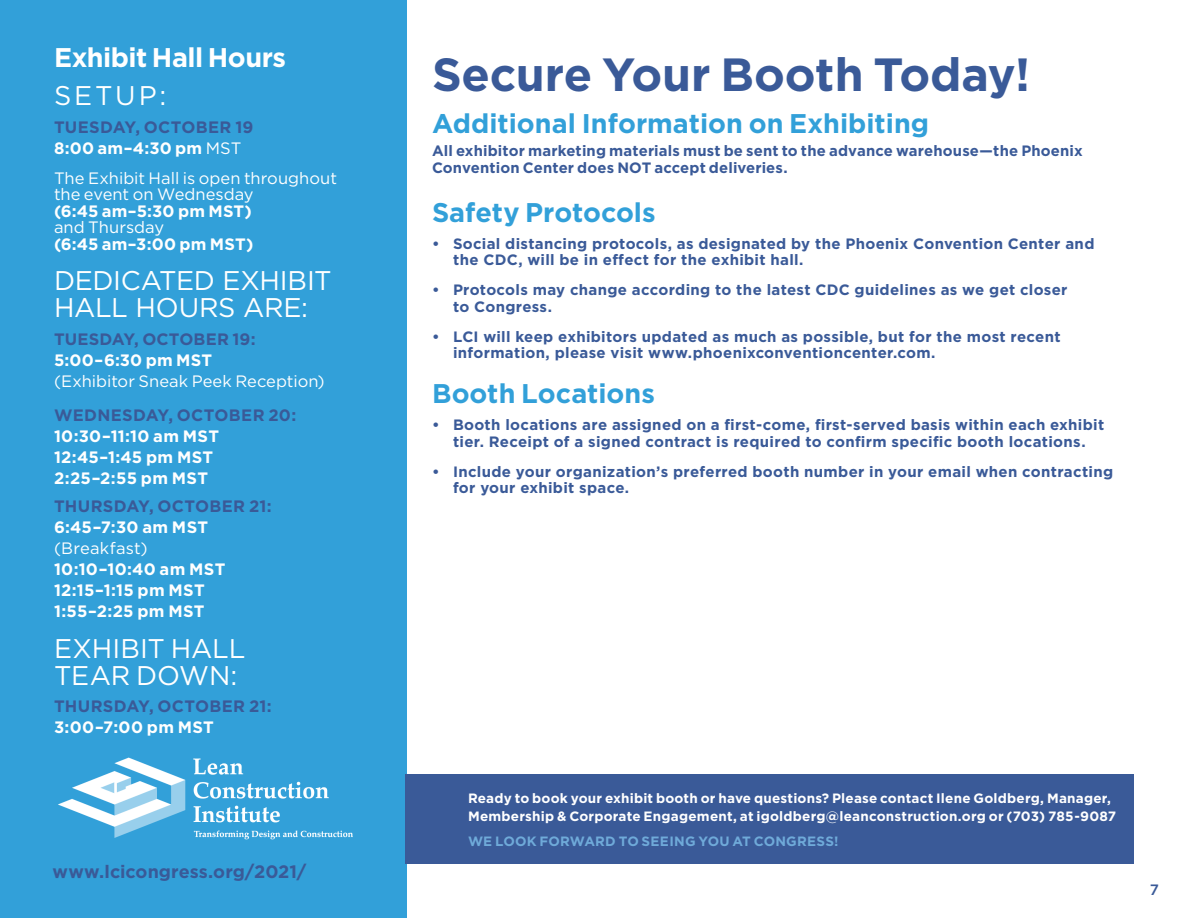
<style>
.page{position:relative;width:1188px;height:918px;background:#fff}
.page>*{position:absolute;margin:0;border:0;box-sizing:border-box;transform-origin:0 0}
.t1{font:700 46.5px "Gotham";letter-spacing:-.005em;color:#3a5a98}
.t2{font:700 27px "Gotham";color:#32a0d9}
.t3{font:27px/27px "Gotham";letter-spacing:-.005em;color:#fff}
.t4{font:700 27px "Gotham";letter-spacing:-.02em;color:#fff}
.t5{font:700 18px "Gotham";color:#3a5a98}
.t6{font:700 16.5px/21px "Gotham";letter-spacing:.015em;color:#fff}
.t7{font:700 16.5px/21px "Gotham";letter-spacing:.015em;color:#3a5a98}
.t8{font:16.5px/16.5px "Gotham";letter-spacing:.005em;color:#fff}
.t9{font:700 15px/16.5px "Gotham";letter-spacing:.02em;color:#3a5a98}
.t10{font:500 15px "Gotham";color:#3a5a98}
.t11{font:700 13.5px/18px "Gotham";letter-spacing:.015em;color:#fff}
.t12{font:700 13.5px "Gotham";letter-spacing:.02em;color:#6faad9}
.s1{color:#fff}
.s2{font-weight:400;color:#fff}
</style>
<div class="page">
<div style="left:0;top:0;width:406px;height:918px;background:#32a0d9"></div>
<div style="left:405px;top:775px;width:729px;height:89px;background:#3a5a98"></div>
<img style="left:58px;top:757px;width:295px;height:83px">
<h2 class="t4" style="left:54px;top:39px;width:234px">Exhibit Hall Hours</h2>
<h2 class="t3" style="left:54px;top:81px;width:114px">SETUP:</h2>
<p class="t7" style="left:54px;top:116px;width:201px">TUESDAY, OCTOBER 19<br><span class="s1">8:00 am–4:30 pm</span> <span class="s2">MST</span></p>
<p class="t8" style="left:54px;top:169px;width:285px">The Exhibit Hall is open throughout the event on Wednesday</p>
<p class="t6" style="left:54px;top:200px;width:200px">(6:45 am–5:30 pm MST)</p>
<p class="t8" style="left:54px;top:219px;width:112px">and Thursday</p>
<p class="t6" style="left:54px;top:233px;width:201px">(6:45 am–3:00 pm MST)</p>
<h2 class="t3" style="left:54px;top:266px;width:279px">DEDICATED EXHIBIT<br>HALL HOURS ARE:</h2>
<p class="t7" style="left:54px;top:328px;width:203px">TUESDAY, OCTOBER 19:</p>
<p class="t6" style="left:54px;top:349px;width:160px">5:00–6:30 pm MST</p>
<p class="t8" style="left:54px;top:372px;width:272px">(Exhibitor Sneak Peek Reception)</p>
<p class="t7" style="left:54px;top:405px;width:244px">WEDNESDAY, OCTOBER 20:</p>
<p class="t6" style="left:54px;top:426px;width:167px">10:30–11:10 am MST<br>12:45–1:45 pm MST<br>2:25–2:55 pm MST</p>
<p class="t7" style="left:54px;top:496px;width:219px">THURSDAY, OCTOBER 21:</p>
<p class="t6" style="left:54px;top:517px;width:156px">6:45–7:30 am MST</p>
<p class="t8" style="left:54px;top:540px;width:95px">(Breakfast)</p>
<p class="t6" style="left:54px;top:559px;width:173px">10:10–10:40 am MST<br>12:15–1:15 pm MST<br>1:55–2:25 pm MST</p>
<h2 class="t3" style="left:54px;top:634px;width:193px">EXHIBIT HALL<br>TEAR DOWN:</h2>
<p class="t7" style="left:54px;top:696px;width:219px">THURSDAY, OCTOBER 21:</p>
<p class="t6" style="left:54px;top:717px;width:162px">3:00–7:00 pm MST</p>
<p class="t5" style="left:53px;top:860px;width:255px">www.lcicongress.org/2021/</p>
<h1 class="t1" style="left:432px;top:44px;width:600px">Secure Your Booth Today!</h1>
<h2 class="t2" style="left:432px;top:106px;width:499px">Additional Information on Exhibiting</h2>
<p class="t9" style="left:432px;top:143px;width:652px">All exhibitor marketing materials must be sent to the advance warehouse—the Phoenix<br>Convention Center does NOT accept deliveries.</p>
<h2 class="t2" style="left:432px;top:194px;width:225px">Safety Protocols</h2>
<p class="t9" style="left:453px;top:235px;width:643px;text-indent:-21px">• Social distancing protocols, as designated by the Phoenix Convention Center and the CDC, will be in effect for the exhibit hall.</p>
<p class="t9" style="left:453px;top:282px;width:616px;text-indent:-21px">• Protocols may change according to the latest CDC guidelines as we get closer to Congress.</p>
<p class="t9" style="left:453px;top:328px;width:609px;text-indent:-21px">• LCI will keep exhibitors updated as much as possible, but for the most recent information, please visit www.phoenixconventioncenter.com.</p>
<h2 class="t2" style="left:432px;top:376px;width:225px">Booth Locations</h2>
<p class="t9" style="left:432px;top:417px;width:674px;text-align:center">• Booth locations are assigned on a first-come, first-served basis within each exhibit tier. Receipt of a signed contract is required to confirm specific booth locations.</p>
<p class="t9" style="left:453px;top:463px;width:662px;text-indent:-21px">• Include your organization’s preferred booth number in your email when contracting for your exhibit space.</p>
<p class="t11" style="left:468px;top:789px;width:650px">Ready to book your exhibit booth or have questions? Please contact Ilene Goldberg, Manager,<br>Membership &amp; Corporate Engagement, at igoldberg@leanconstruction.org or (703) 785-9087</p>
<p class="t12" style="left:468px;top:832px;width:372px">WE LOOK FORWARD TO SEEING YOU AT CONGRESS!</p>
<p class="t10" style="left:1150px;top:880px;width:11px">7</p>
</div>
